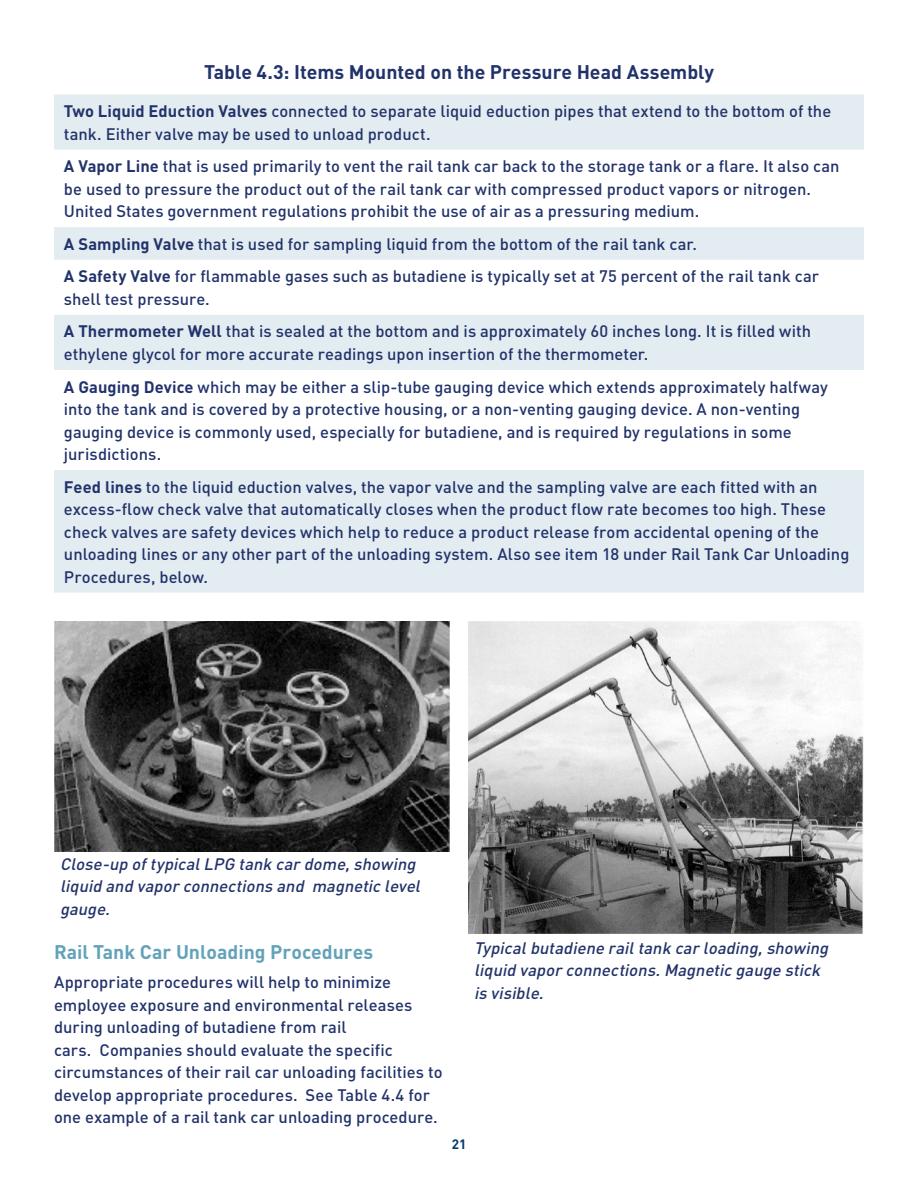
<style>
.page{position:relative;width:918px;height:1188px;background:#fff}
.page>*{position:absolute;margin:0;border:0;box-sizing:border-box;transform-origin:0 0}
.TABLE_HEADER{font:700 19.5px "DINOT";color:#22336b}
.SUBHEAD_3{font:700 19.5px "DINOT";color:#63a3b9}
.text{font:500 16.5px/22.5px "DINOT";color:#22336b}
.text-2{font:italic 500 16.5px/22.5px "DINOT";color:#22336b}
.t1{font:700 13.5px "DINOT";color:#003b70}
.s1{font-weight:700}
</style>
<div class="page">
<svg style="left:54px;top:94px;width:810px;height:499px;fill:#e3ecf1"></svg>
<img style="left:54px;top:622px;width:396px;height:229px">
<img style="left:468px;top:622px;width:396px;height:312px">
<p class="TABLE_HEADER" style="left:204px;top:59px;width:511px">Table 4.3: Items Mounted on the Pressure Head Assembly</p>
<p class="text" style="left:64px;top:100px;width:769px"><span class="s1">Two Liquid Eduction Valves</span> connected to separate liquid eduction pipes that extend to the bottom of the tank. Either valve may be used to unload product.</p>
<p class="text" style="left:64px;top:155px;width:777px"><span class="s1">A Vapor Line</span> that is used primarily to vent the rail tank car back to the storage tank or a flare. It also can be used to pressure the product out of the rail tank car with compressed product vapors or nitrogen.<br>United States government regulations prohibit the use of air as a pressuring medium.</p>
<p class="text" style="left:64px;top:232px;width:635px"><span class="s1">A Sampling Valve</span> that is used for sampling liquid from the bottom of the rail tank car.</p>
<p class="text" style="left:64px;top:265px;width:757px"><span class="s1">A Safety Valve</span> for flammable gases such as butadiene is typically set at 75 percent of the rail tank car shell test pressure.</p>
<p class="text" style="left:64px;top:320px;width:749px"><span class="s1">A Thermometer Well</span> that is sealed at the bottom and is approximately 60 inches long. It is filled with ethylene glycol for more accurate readings upon insertion of the thermometer.</p>
<p class="text" style="left:64px;top:375px;width:766px"><span class="s1">A Gauging Device</span> which may be either a slip-tube gauging device which extends approximately halfway into the tank and is covered by a protective housing, or a non-venting gauging device. A non-venting gauging device is commonly used, especially for butadiene, and is required by regulations in some jurisdictions.</p>
<p class="text" style="left:64px;top:475px;width:787px"><span class="s1">Feed lines</span> to the liquid eduction valves, the vapor valve and the sampling valve are each fitted with an excess-flow check valve that automatically closes when the product flow rate becomes too high. These check valves are safety devices which help to reduce a product release from accidental opening of the unloading lines or any other part of the unloading system. Also see item 18 under Rail Tank Car Unloading Procedures, below.</p>
<p class="text-2" style="left:60px;top:852px;width:366px">Close-up oftypicalLPG tank cardome,showing liquid and vaporconnections and magnetic level gauge.</p>
<p class="SUBHEAD_3" style="left:54px;top:939px;width:321px">Rail Tank Car Unloading Procedures</p>
<p class="text" style="left:54px;top:970px;width:390px">Appropriate procedures will help to minimize employee exposure and environmental releases during unloading of butadiene from rail<br>cars. Companies should evaluate the specific circumstances of their rail car unloading facilities to develop appropriate procedures. See Table 4.4 for one example of a rail tank car unloading procedure.</p>
<p class="text-2" style="left:474px;top:936px;width:360px">Typicalbutadiene railtank carloading,showing liquid vaporconnections.Magnetic gauge stick is visible.</p>
<p class="t1" style="left:452px;top:1135px;width:16px">21</p>
</div>
